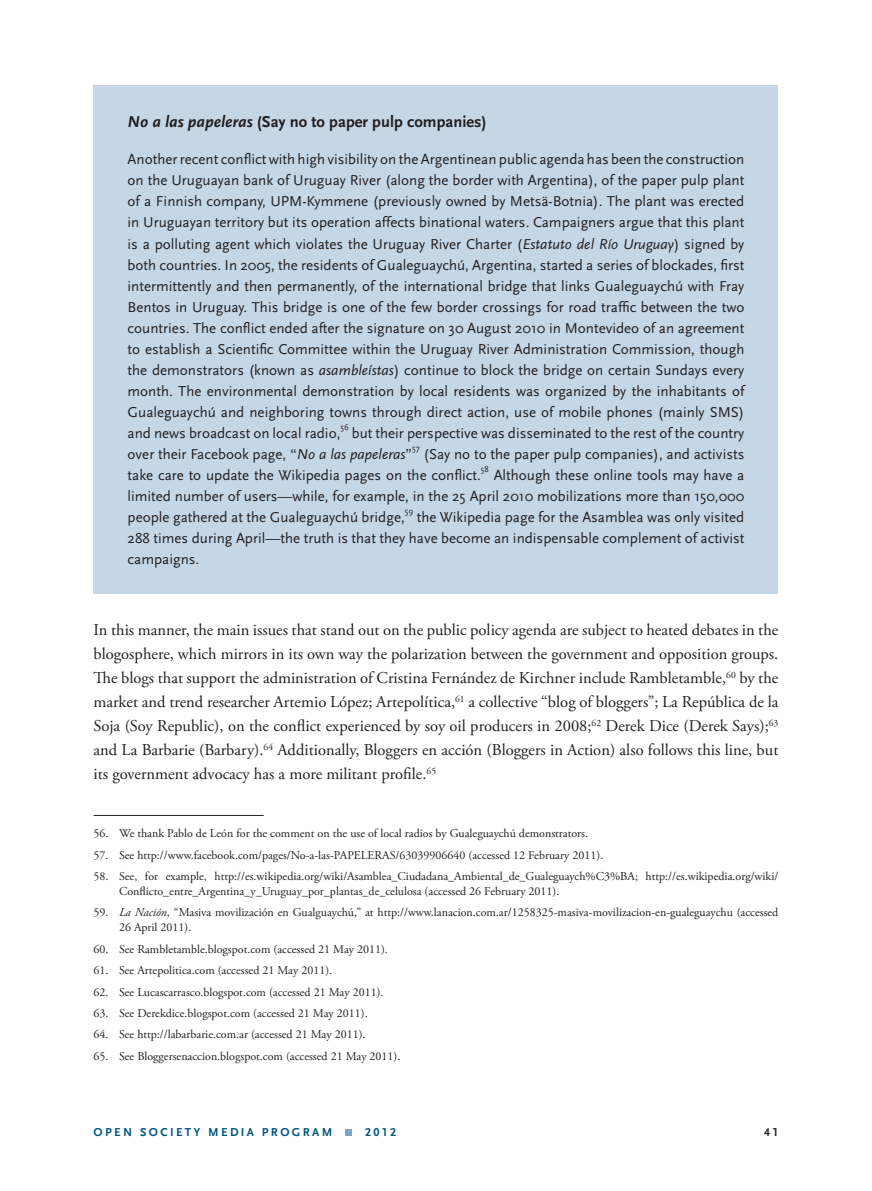
<style>
.page{position:relative;width:872px;height:1191px;background:#fff}
.page>*{position:absolute;margin:0;border:0;box-sizing:border-box;transform-origin:0 0}
.t1{font:16.5px/24px "Adobe Garamond Pro";color:#231f20;text-align:justify}
.t2{font:700 16.5px "Scala Sans";color:#231f20}
.t3{font:15px/21px "Scala Sans";color:#231f20;text-align:justify}
.t4{font:12px/15px "Adobe Garamond Pro";color:#231f20}
.t5{font:700 12px "Scala Sans LF";letter-spacing:.2em;color:#005480}
.t6{font:700 12px "Scala Sans LF";color:#231f20}
.t7{font:8.7px "Scala Sans";color:#231f20}
.s1{font-style:italic}
</style>
<div class="page">
<div style="left:345px;top:1129px;width:7px;height:7px;background:#7aa5c4"></div>
<div style="left:94px;top:85px;width:684px;height:508px;background:#c5d6e6"></div>
<hr style="left:94px;top:815px;width:170px;height:1px;background:#231f20">
<p class="t2" style="left:128px;top:115px;width:360px"><span class="s1">No a las papeleras</span> (Say no to paper pulp companies)</p>
<p class="t3" style="left:128px;top:150px;width:618px">Another recent conflict with high visibility on the Argentinean public agenda has been the construction on the Uruguayan bank of Uruguay River (along the border with Argentina), of the paper pulp plant of a Finnish company, UPM-Kymmene (previously owned by Metsä-Botnia). The plant was erected in Uruguayan territory but its operation affects binational waters. Campaigners argue that this plant is a polluting agent which violates the Uruguay River Charter (<span class="s1">Estatuto del Río Uruguay</span>) signed by both countries. In 2005, the residents of Gualeguaychú, Argentina, started a series of blockades, first intermittently and then permanently, of the international bridge that links Gualeguaychú with Fray Bentos in Uruguay. This bridge is one of the few border crossings for road traffic between the two countries. The conflict ended after the signature on 30 August 2010 in Montevideo of an agreement to establish a Scientific Committee within the Uruguay River Administration Commission, though the demonstrators (known as <span class="s1">asambleístas</span>) continue to block the bridge on certain Sundays every month. The environmental demonstration by local residents was organized by the inhabitants of Gualeguaychú and neighboring towns through direct action, use of mobile phones (mainly SMS) and news broadcast on local radio,</p>
<p class="t7" style="left:340px;top:423px;width:10px">56</p>
<p class="t3" style="left:128px;top:423px;width:618px;text-indent:224px">but their perspective was disseminated to the rest of the country over their Facebook page, “<span class="s1">No a las papeleras</span>”</p>
<p class="t7" style="left:412px;top:444px;width:9px">57</p>
<p class="t3" style="left:128px;top:444px;width:618px;text-indent:296px">(Say no to the paper pulp companies), and activists take care to update the Wikipedia pages on the conflict.</p>
<p class="t7" style="left:481px;top:465px;width:9px">58</p>
<p class="t3" style="left:128px;top:465px;width:618px;text-indent:366px">Although these online tools may have a limited number of users—while, for example, in the 25 April 2010 mobilizations more than 150,000 people gathered at the Gualeguaychú bridge,</p>
<p class="t7" style="left:405px;top:507px;width:10px">59</p>
<p class="t3" style="left:128px;top:507px;width:618px;text-indent:289px">the Wikipedia page for the Asamblea was only visited 288 times during April—the truth is that they have become an indispensable complement of activist campaigns.</p>
<p class="t1" style="left:94px;top:619px;width:686px">In this manner, the main issues that stand out on the public policy agenda are subject to heated debates in the blogosphere, which mirrors in its own way the polarization between the government and opposition groups.<br>The blogs that support the administration of Cristina Fernández de Kirchner include Rambletamble,<sup>60</sup> by the market and trend researcher Artemio López; Artepolítica,<sup>61</sup> a collective “blog of bloggers”; La República de la Soja (Soy Republic), on the conflict experienced by soy oil producers in 2008;<sup>62</sup> Derek Dice (Derek Says);<sup>63 </sup>and La Barbarie (Barbary).<sup>64</sup> Additionally, Bloggers en acción (Bloggers in Action) also follows this line, but its government advocacy has a more militant profile.<sup>65</sup></p>
<p class="t4" style="left:94px;top:827px;width:496px">56. We thank Pablo de León for the comment on the use of local radios by Gualeguaychú demonstrators.</p>
<p class="t4" style="left:94px;top:848px;width:511px">57. See http://www.facebook.com/pages/No-a-las-PAPELERAS/63039906640 (accessed 12 February 2011).</p>
<p class="t4" style="left:119px;top:869px;width:661px;text-indent:-26px">58. See, for example, http://es.wikipedia.org/wiki/Asamblea_Ciudadana_Ambiental_de_Gualeguaych%C3%BA; http://es.wikipedia.org/wiki/<br>Conflicto_entre_Argentina_y_Uruguay_por_plantas_de_celulosa (accessed 26 February 2011).</p>
<p class="t4" style="left:119px;top:906px;width:661px;text-indent:-26px">59. <span class="s1">La Nación</span>, “Masiva movilización en Gualguaychú,” at http://www.lanacion.com.ar/1258325-masiva-movilizacion-en-gualeguaychu (accessed<br>26 April 2011).</p>
<p class="t4" style="left:94px;top:942px;width:296px">60. See Rambletamble.blogspot.com (accessed 21 May 2011).</p>
<p class="t4" style="left:94px;top:963px;width:240px">61. See Artepolitica.com (accessed 21 May 2011).</p>
<p class="t4" style="left:94px;top:985px;width:291px">62. See Lucascarrasco.blogspot.com (accessed 21 May 2011).</p>
<p class="t4" style="left:94px;top:1006px;width:276px">63. See Derekdice.blogspot.com (accessed 21 May 2011).</p>
<p class="t4" style="left:94px;top:1028px;width:273px">64. See http://labarbarie.com.ar (accessed 21 May 2011).</p>
<p class="t4" style="left:94px;top:1049px;width:308px">65. See Bloggersenaccion.blogspot.com (accessed 21 May 2011).</p>
<p class="t5" style="left:94px;top:1127px;width:240px">OPEN SOCIETY MEDIA PROGRAM</p>
<p class="t5" style="left:365px;top:1127px;width:33px">2012</p>
<p class="t6" style="left:764px;top:1127px;width:16px">41</p>
</div>
